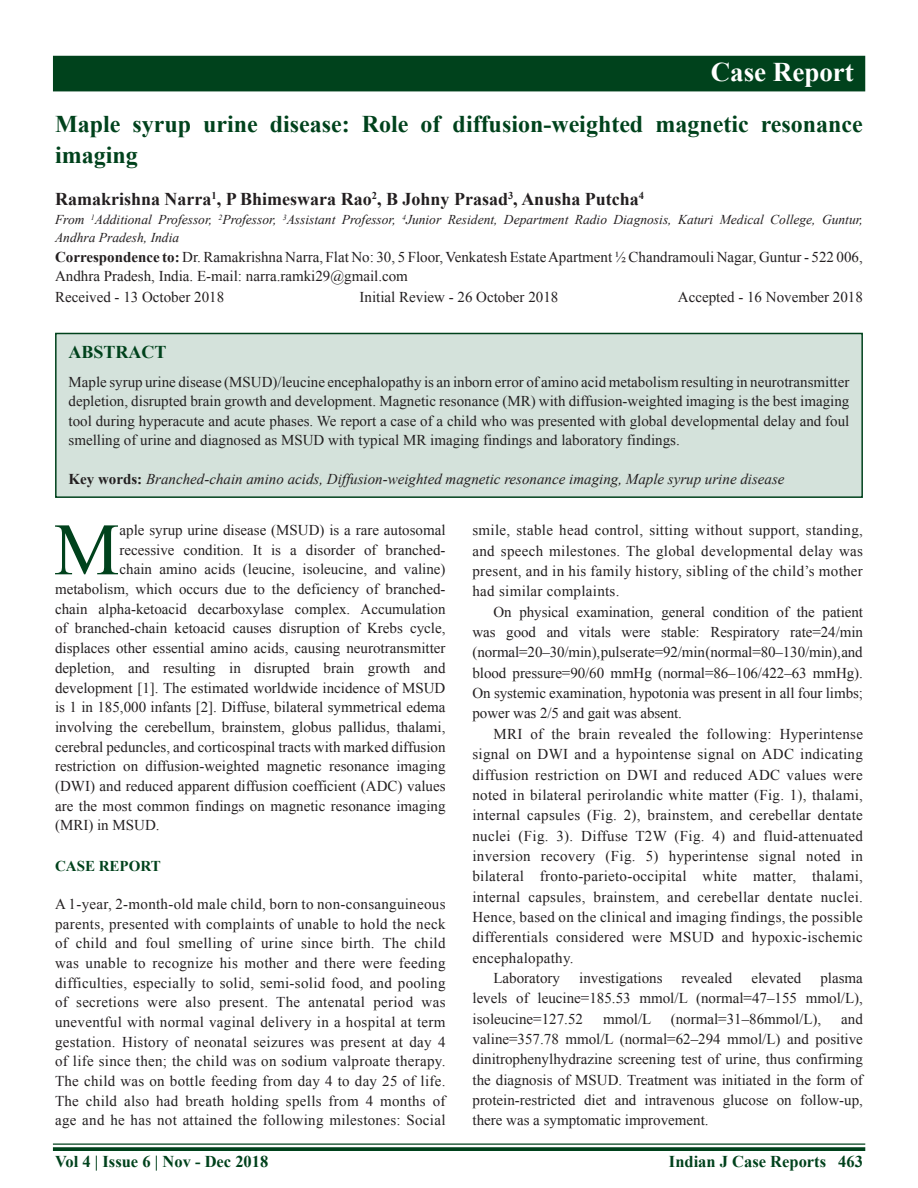
<style>
.page{position:relative;width:918px;height:1188px;background:#fff}
.page>*{position:absolute;margin:0;border:0;box-sizing:border-box;transform-origin:0 0}
.DROP_CAP_TX{font:73.95px "Times New Roman";color:#00421c}
.AH{font:700 27px "Times New Roman";color:#fff}
.AT{font:700 24px/31.5px "Times New Roman";color:#00421c}
.AU{font:700 18px "Times New Roman";color:#231f20}
.ABSH{font:700 18px "Times New Roman";color:#00421c}
.RF{font:700 16.5px "Times New Roman";color:#00421c}
.TX{font:15px/20.4px "Times New Roman";color:#231f20;text-align:justify}
.TXFL{font:15px/19.6px "Times New Roman";letter-spacing:.02em;color:#231f20;text-align:justify}
.DROP_CAP_TX-2{font:15px "Times New Roman";color:#231f20}
.ABS{font:15px/19.5px "Times New Roman";color:#231f20;text-align:justify}
.ADD{font:15px/19.5px "Times New Roman";color:#231f20}
.KWD{font:italic 15px "Times New Roman";color:#231f20}
.HIS{font:15px "Times New Roman";color:#231f20}
.t1{font:700 15px "Times New Roman";color:#00421c}
.AFF{font:italic 13.5px/18px "Times New Roman";color:#231f20}
.s1{font-weight:700}
.s2{font-weight:700;font-style:normal}
</style>
<div class="page">
<hr style="left:53px;top:1143px;width:812px;height:2px;background:#00421c">
<svg style="left:53px;top:1147px;width:812px;height:4px;background:#0f4d29"></svg>
<div style="left:53px;top:56px;width:812px;height:35px;background:#00421c"></div>
<div style="left:56px;top:333px;width:806px;height:164px;background:#d4e2db"></div>
<div style="left:55px;top:333px;width:808px;height:165px;border:2px solid #00421c"></div>
<p class="AH" style="left:711px;top:53px;width:145px">Case Report</p>
<p class="AT" style="left:55px;top:107px;width:809px">Maple syrup urine disease: Role of diffusion-weighted magnetic resonance imaging</p>
<p class="AU" style="left:55px;top:186px;width:591px">Ramakrishna Narra<sup>1</sup>, P Bhimeswara Rao<sup>2</sup>, B Johny Prasad<sup>3</sup>, Anusha Putcha<sup>4</sup></p>
<p class="AFF" style="left:55px;top:210px;width:809px">From <sup>1</sup>Additional Professor, <sup>2</sup>Professor, <sup>3</sup>Assistant Professor, <sup>4</sup>Junior Resident, Department Radio Diagnosis, Katuri Medical College, Guntur,<br>Andhra Pradesh, India</p>
<p class="ADD" style="left:55px;top:247px;width:809px"><span class="s1">Correspondence to:</span> Dr. Ramakrishna Narra, Flat No: 30, 5 Floor, Venkatesh Estate Apartment ½ Chandramouli Nagar, Guntur - 522 006,<br>Andhra Pradesh, India. E-mail: narra.ramki29@gmail.com</p>
<p class="HIS" style="left:55px;top:286px;width:171px">Received - 13 October 2018</p>
<p class="HIS" style="left:360px;top:286px;width:200px">Initial Review - 26 October 2018</p>
<p class="HIS" style="left:678px;top:286px;width:186px">Accepted - 16 November 2018</p>
<p class="ABSH" style="left:69px;top:340px;width:100px">ABSTRACT</p>
<p class="ABS" style="left:69px;top:372px;width:782px">Maple syrup urine disease (MSUD)/leucine encephalopathy is an inborn error of amino acid metabolism resulting in neurotransmitter depletion, disrupted brain growth and development. Magnetic resonance (MR) with diffusion-weighted imaging is the best imaging tool during hyperacute and acute phases. We report a case of a child who was presented with global developmental delay and foul smelling of urine and diagnosed as MSUD with typical MR imaging findings and laboratory findings.</p>
<p class="KWD" style="left:69px;top:469px;width:718px"><span class="s2">Key words:</span> Branched-chain amino acids, Diffusion-weighted magnetic resonance imaging, Maple syrup urine disease</p>
<p class="DROP_CAP_TX" style="left:54px;top:500px;width:67px">M</p>
<p class="DROP_CAP_TX-2" style="left:120px;top:520px;width:327px">aple syrup urine disease (MSUD) is a rare autosomal</p>
<p class="DROP_CAP_TX-2" style="left:120px;top:540px;width:327px">recessive condition. It is a disorder of branched-</p>
<p class="DROP_CAP_TX-2" style="left:120px;top:559px;width:327px">chain amino acids (leucine, isoleucine, and valine)</p>
<p class="DROP_CAP_TX-2" style="left:55px;top:579px;width:392px">metabolism, which occurs due to the deficiency of branched-</p>
<p class="DROP_CAP_TX-2" style="left:55px;top:599px;width:392px">chain alpha-ketoacid decarboxylase complex. Accumulation</p>
<p class="DROP_CAP_TX-2" style="left:55px;top:618px;width:392px">of branched-chain ketoacid causes disruption of Krebs cycle,</p>
<p class="DROP_CAP_TX-2" style="left:55px;top:638px;width:392px">displaces other essential amino acids, causing neurotransmitter</p>
<p class="DROP_CAP_TX-2" style="left:55px;top:658px;width:392px">depletion, and resulting in disrupted brain growth and</p>
<p class="DROP_CAP_TX-2" style="left:55px;top:677px;width:392px">development [1]. The estimated worldwide incidence of MSUD</p>
<p class="DROP_CAP_TX-2" style="left:55px;top:697px;width:392px">is 1 in 185,000 infants [2]. Diffuse, bilateral symmetrical edema</p>
<p class="DROP_CAP_TX-2" style="left:55px;top:717px;width:392px">involving the cerebellum, brainstem, globus pallidus, thalami,</p>
<p class="DROP_CAP_TX-2" style="left:55px;top:737px;width:392px">cerebral peduncles, and corticospinal tracts with marked diffusion</p>
<p class="DROP_CAP_TX-2" style="left:55px;top:756px;width:392px">restriction on diffusion-weighted magnetic resonance imaging</p>
<p class="DROP_CAP_TX-2" style="left:55px;top:776px;width:392px">(DWI) and reduced apparent diffusion coefficient (ADC) values</p>
<p class="DROP_CAP_TX-2" style="left:55px;top:796px;width:392px">are the most common findings on magnetic resonance imaging</p>
<p class="DROP_CAP_TX-2" style="left:55px;top:815px;width:106px">(MRI) in MSUD.</p>
<h1 class="t1" style="left:55px;top:856px;width:107px">CASE REPORT</h1>
<p class="TXFL" style="left:55px;top:894px;width:392px">A 1-year, 2-month-old male child, born to non-consanguineous parents, presented with complaints of unable to hold the neck of child and foul smelling of urine since birth. The child was unable to recognize his mother and there were feeding difficulties, especially to solid, semi-solid food, and pooling of secretions were also present. The antenatal period was uneventful with normal vaginal delivery in a hospital at term gestation. History of neonatal seizures was present at day 4 of life since then; the child was on sodium valproate therapy.<br>The child was on bottle feeding from day 4 to day 25 of life.<br>The child also had breath holding spells from 4 months of age and he has not attained the following milestones: Social</p>
<p class="TXFL" style="left:472px;top:520px;width:392px;line-height:20.4px">smile, stable head control, sitting without support, standing, and speech milestones. The global developmental delay was present, and in his family history, sibling of the child’s mother had similar complaints.</p>
<p class="TX" style="left:472px;top:601px;width:392px;text-indent:21px">On physical examination, general condition of the patient was good and vitals were stable: Respiratory rate=24/min (normal=20–30/min), pulse rate=92/min (normal=80–130/min), and blood pressure=90/60 mmHg (normal=86–106/422–63 mmHg).<br>On systemic examination, hypotonia was present in all four limbs; power was 2/5 and gait was absent.</p>
<p class="TX" style="left:472px;top:723px;width:392px;text-indent:21px">MRI of the brain revealed the following: Hyperintense signal on DWI and a hypointense signal on ADC indicating diffusion restriction on DWI and reduced ADC values were noted in bilateral perirolandic white matter (Fig. 1), thalami, internal capsules (Fig. 2), brainstem, and cerebellar dentate nuclei (Fig. 3). Diffuse T2W (Fig. 4) and fluid-attenuated inversion recovery (Fig. 5) hyperintense signal noted in bilateral fronto-parieto-occipital white matter, thalami, internal capsules, brainstem, and cerebellar dentate nuclei.<br>Hence, based on the clinical and imaging findings, the possible differentials considered were MSUD and hypoxic-ischemic encephalopathy.</p>
<p class="TX" style="left:494px;top:968px;width:68px">Laboratory</p>
<p class="TX" style="left:579px;top:968px;width:85px">investigations</p>
<p class="TX" style="left:682px;top:968px;width:52px">revealed</p>
<p class="TX" style="left:751px;top:968px;width:51px">elevated</p>
<p class="TX" style="left:472px;top:968px;width:392px;text-indent:348px">plasma levels of leucine=185.53 mmol/L (normal=47–155 mmol/L), isoleucine=127.52</p>
<p class="TX" style="left:472px;top:1008px;width:392px;text-indent:369px">and valine=357.78 mmol/L (normal=62–294 mmol/L) and positive dinitrophenylhydrazine screening test of urine, thus confirming the diagnosis of MSUD. Treatment was initiated in the form of protein-restricted diet and intravenous glucose on follow-up, there was a symptomatic improvement.</p>
<p class="TX" style="left:603px;top:1008px;width:50px">mmol/L</p>
<p class="TX" style="left:671px;top:1008px;width:152px">(normal=31–86mmol/L),</p>
<p class="RF" style="left:55px;top:1150px;width:215px">Vol 4 | Issue 6 | Nov - Dec 2018</p>
<p class="RF" style="left:669px;top:1150px;width:195px">Indian J Case Reports 463</p>
</div>
